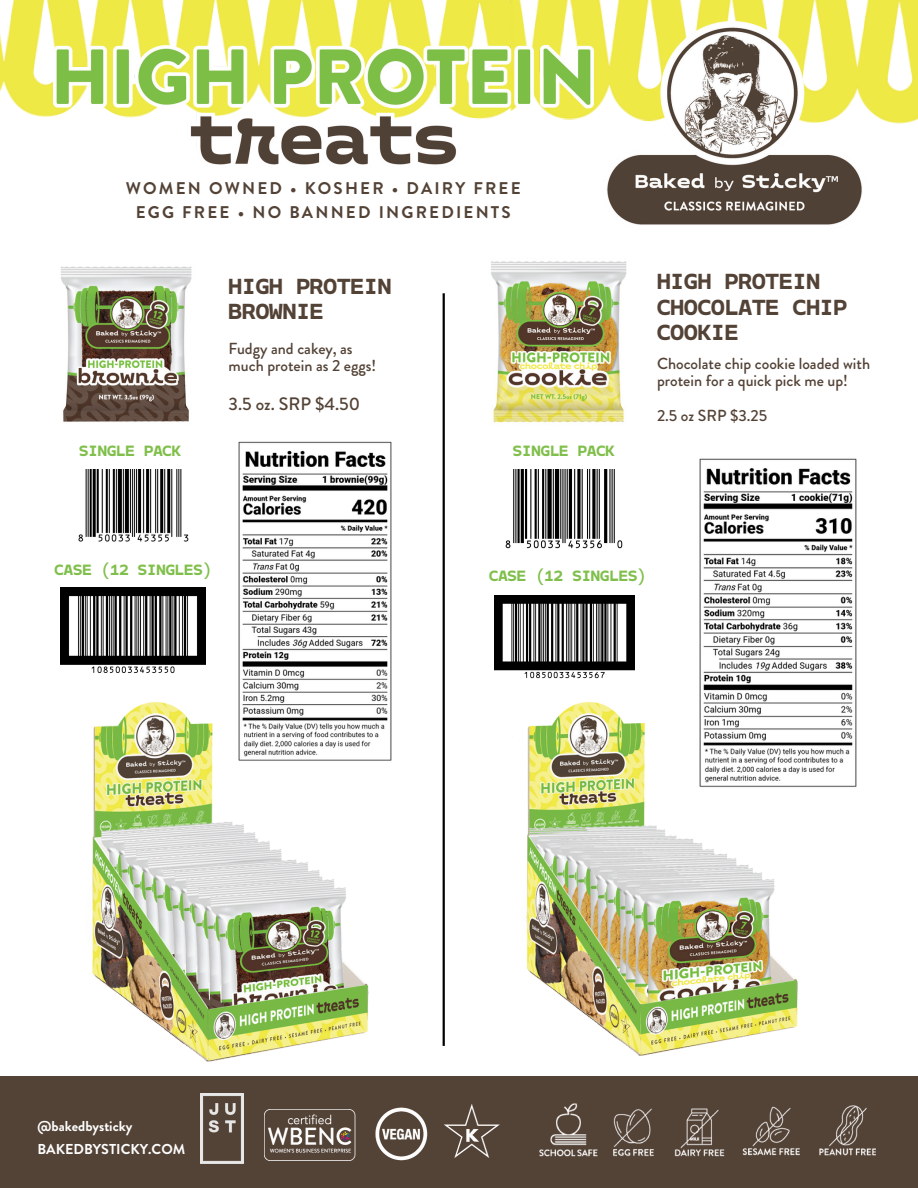
<style>
.page{position:relative;width:918px;height:1188px;background:#fff}
.page>*{position:absolute;margin:0;border:0;box-sizing:border-box;transform-origin:0 0}
.t1{font:700 22.65px/25.8px "Monotalic";color:#534236}
.t2{font:500 18px "Brandon Grotesque";color:#534236}
.t3{font:700 16.95px "Brandon Grotesque";letter-spacing:.13em;color:#534236}
.t4{font:500 16.05px/17.2px "Brandon Grotesque";color:#534236}
.t5{font:700 15.45px "Monotalic";color:#80bf4b}
.t6{font:700 14.25px "Brandon Grotesque";color:#fefefe}
</style>
<div class="page">
<img style="left:505px;top:470px;width:118px;height:79px">
<img style="left:494px;top:596px;width:141px;height:83px">
<img style="left:491px;top:261px;width:136px;height:162px">
<img style="left:61px;top:266px;width:131px;height:156px">
<img style="left:0;top:0;width:507px;height:117px">
<img style="left:507px;top:0;width:411px;height:124px">
<img style="left:602px;top:21px;width:265px;height:204px">
<img style="left:54px;top:45px;width:540px;height:120px">
<hr style="left:443px;top:293px;width:2px;height:753px;background:#000">
<img style="left:239px;top:441px;width:153px;height:259px">
<img style="left:699px;top:458px;width:158px;height:329px">
<div style="left:0;top:1077px;width:918px;height:111px;background:#534236"></div>
<img style="left:265px;top:1104px;width:235px;height:57px">
<img style="left:539px;top:1103px;width:337px;height:54px">
<img style="left:201px;top:1093px;width:42px;height:70px">
<img style="left:526px;top:700px;width:295px;height:356px">
<img style="left:78px;top:469px;width:111px;height:73px">
<img style="left:61px;top:588px;width:145px;height:85px">
<img style="left:92px;top:700px;width:300px;height:362px">
<p class="t3" style="left:126px;top:177px;width:396px">WOMEN OWNED • KOSHER • DAIRY FREE</p>
<p class="t3" style="left:136px;top:200px;width:377px">EGG FREE • NO BANNED INGREDIENTS</p>
<p class="t1" style="left:229px;top:274px;width:164px">HIGH PROTEIN</p>
<p class="t1" style="left:229px;top:300px;width:96px">BROWNIE</p>
<p class="t5" style="left:79px;top:444px;width:103px">SINGLE PACK</p>
<p class="t4" style="left:229px;top:340px;width:149px">Fudgy and cakey, as much protein as 2 eggs!</p>
<p class="t2" style="left:229px;top:391px;width:133px">3.5 oz. SRP $4.50</p>
<p class="t5" style="left:513px;top:444px;width:103px">SINGLE PACK</p>
<p class="t1" style="left:657px;top:269px;width:164px">HIGH PROTEIN</p>
<p class="t1" style="left:657px;top:295px;width:192px">CHOCOLATE CHIP<br>COOKIE</p>
<p class="t4" style="left:657px;top:355px;width:215px">Chocolate chip cookie loaded with protein for a quick pick me up!</p>
<p class="t4" style="left:657px;top:407px;width:112px">2.5 oz SRP $3.25</p>
<p class="t5" style="left:55px;top:562px;width:159px">CASE (12 SINGLES)</p>
<p class="t5" style="left:489px;top:569px;width:159px">CASE (12 SINGLES)</p>
<p class="t6" style="left:38px;top:1116px;width:96px">@bakedbysticky</p>
<p class="t6" style="left:38px;top:1139px;width:149px">BAKEDBYSTICKY.COM</p>
</div>
